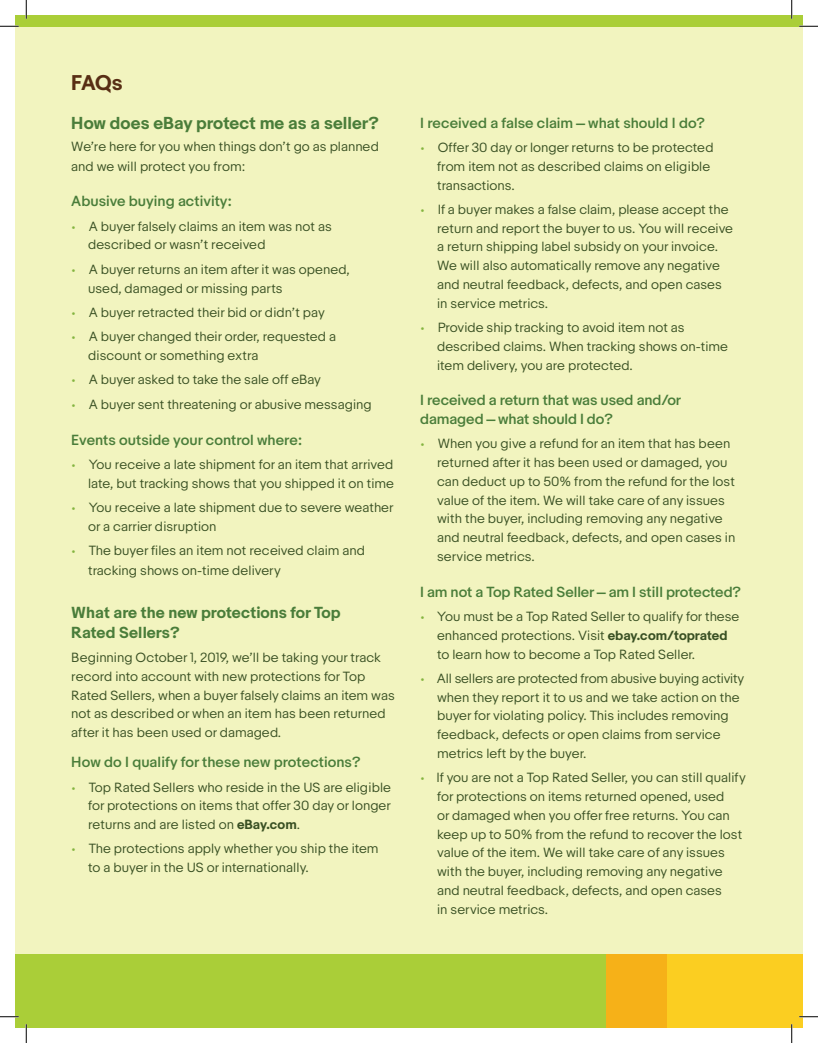
<style>
.page{position:relative;width:818px;height:1043px;background:#fff}
.page>*{position:absolute;margin:0;border:0;box-sizing:border-box;transform-origin:0 0}
.t1{font:700 20px "Market Sans";color:#582e14}
.t2{font:700 16.25px "Market Sans";color:#4a7d3a}
.t3{font:700 15px/20px "Market Sans";color:#4a7d3a}
.t4{font:500 13.75px/18.8px "Market Sans";color:#4a7d3a}
.t5{font:300 12.5px/18.8px "Market Sans";color:#395023}
.s1{color:#84b440}
.s2{font-weight:700}
</style>
<div class="page">
<div style="left:15px;top:15px;width:787px;height:943px;background:#f2f4bf"></div>
<div style="left:15px;top:954px;width:591px;height:74px;background:#aace38"></div>
<div style="left:606px;top:954px;width:62px;height:74px;background:#f6b118"></div>
<div style="left:668px;top:954px;width:134px;height:74px;background:#fbce21"></div>
<div style="left:15px;top:15px;width:787px;height:11px;background:#aace38"></div>
<svg style="left:0;top:25px;width:19px;height:2px"></svg>
<svg style="left:799px;top:25px;width:19px;height:2px"></svg>
<svg style="left:0;top:1016px;width:19px;height:1px"></svg>
<svg style="left:799px;top:1015px;width:19px;height:2px"></svg>
<svg style="left:25px;top:0;width:2px;height:19px"></svg>
<svg style="left:25px;top:1024px;width:2px;height:18px"></svg>
<svg style="left:791px;top:0;width:1px;height:19px"></svg>
<svg style="left:790px;top:1024px;width:2px;height:18px"></svg>
<h1 class="t1" style="left:71px;top:71px;width:53px">FAQs</h1>
<h2 class="t2" style="left:71px;top:113px;width:309px">How does eBay protect me as a seller?</h2>
<p class="t5" style="left:71px;top:136px;width:309px;line-height:20px">We’re here for you when things don’t go as planned and we will protect you from:</p>
<p class="t4" style="left:71px;top:192px;width:162px">Abusive buying activity:</p>
<p class="t5" style="left:88px;top:217px;width:245px;text-indent:-17px"><span class="s1">•</span> A buyer falsely claims an item was not as described or wasn’t received</p>
<p class="t5" style="left:88px;top:260px;width:263px;text-indent:-17px"><span class="s1">•</span> A buyer returns an item after it was opened, used, damaged or missing parts</p>
<p class="t5" style="left:71px;top:303px;width:255px"><span class="s1">•</span> A buyer retracted their bid or didn’t pay</p>
<p class="t5" style="left:88px;top:327px;width:249px;text-indent:-17px"><span class="s1">•</span> A buyer changed their order, requested a discount or something extra</p>
<p class="t5" style="left:71px;top:371px;width:251px"><span class="s1">•</span> A buyer asked to take the sale off eBay</p>
<p class="t5" style="left:71px;top:395px;width:302px"><span class="s1">•</span> A buyer sent threatening or abusive messaging</p>
<p class="t4" style="left:71px;top:430px;width:232px">Events outside your control where:</p>
<p class="t5" style="left:71px;top:455px;width:324px;text-align:right"><span class="s1">•</span> You receive a late shipment for an item that arrived late, but tracking shows that you shipped it on time</p>
<p class="t5" style="left:88px;top:498px;width:307px;text-indent:-17px"><span class="s1">•</span> You receive a late shipment due to severe weather or a carrier disruption</p>
<p class="t5" style="left:88px;top:541px;width:278px;line-height:20px;text-indent:-17px"><span class="s1">•</span> The buyer files an item not received claim and tracking shows on-time delivery</p>
<p class="t3" style="left:71px;top:603px;width:271px">What are the new protections for Top<br>Rated Sellers?</p>
<p class="t5" style="left:71px;top:648px;width:325px">Beginning October 1, 2019, we’ll be taking your track record into account with new protections for Top Rated Sellers, when a buyer falsely claims an item was not as described or when an item has been returned after it has been used or damaged.</p>
<p class="t4" style="left:71px;top:753px;width:291px">How do I qualify for these new protections?</p>
<p class="t5" style="left:88px;top:777px;width:304px;text-align:justify;text-indent:-17px"><span class="s1">•</span> Top Rated Sellers who reside in the US are eligible for protections on items that offer 30 day or longer returns and are listed on <span class="s2">eBay.com</span>.</p>
<p class="t5" style="left:88px;top:839px;width:292px;text-indent:-17px"><span class="s1">•</span> The protections apply whether you ship the item to a buyer in the US or internationally.</p>
<p class="t4" style="left:420px;top:114px;width:286px">I received a false claim — what should I do?</p>
<p class="t5" style="left:437px;top:138px;width:278px;text-indent:-17px"><span class="s1">•</span> Offer 30 day or longer returns to be protected from item not as described claims on eligible transactions.</p>
<p class="t5" style="left:437px;top:200px;width:297px;text-indent:-17px"><span class="s1">•</span> If a buyer makes a false claim, please accept the return and report the buyer to us. You will receive a return shipping label subsidy on your invoice.<br>We will also automatically remove any negative and neutral feedback, defects, and open cases in service metrics.</p>
<p class="t5" style="left:437px;top:318px;width:292px;text-indent:-17px"><span class="s1">•</span> Provide ship tracking to avoid item not as described claims. When tracking shows on-time item delivery, you are protected.</p>
<p class="t4" style="left:420px;top:391px;width:262px">I received a return that was used and/or damaged — what should I do?</p>
<p class="t5" style="left:437px;top:434px;width:300px;text-indent:-17px"><span class="s1">•</span> When you give a refund for an item that has been returned after it has been used or damaged, you can deduct up to 50% from the refund for the lost value of the item. We will take care of any issues with the buyer, including removing any negative and neutral feedback, defects, and open cases in service metrics.</p>
<p class="t4" style="left:420px;top:582px;width:322px">I am not a Top Rated Seller — am I still protected?</p>
<p class="t5" style="left:437px;top:607px;width:304px;text-indent:-17px"><span class="s1">•</span> You must be a Top Rated Seller to qualify for these enhanced protections. Visit <span class="s2">ebay.com/toprated </span>to learn how to become a Top Rated Seller.</p>
<p class="t5" style="left:437px;top:669px;width:309px;text-indent:-17px"><span class="s1">•</span> All sellers are protected from abusive buying activity when they report it to us and we take action on the buyer for violating policy. This includes removing feedback, defects or open claims from service metrics left by the buyer.</p>
<p class="t5" style="left:437px;top:768px;width:310px;text-indent:-17px"><span class="s1">•</span> If you are not a Top Rated Seller, you can still qualify for protections on items returned opened, used<br>or damaged when you offer free returns. You can keep up to 50% from the refund to recover the lost value of the item. We will take care of any issues with the buyer, including removing any negative and neutral feedback, defects, and open cases<br>in service metrics.</p>
</div>
